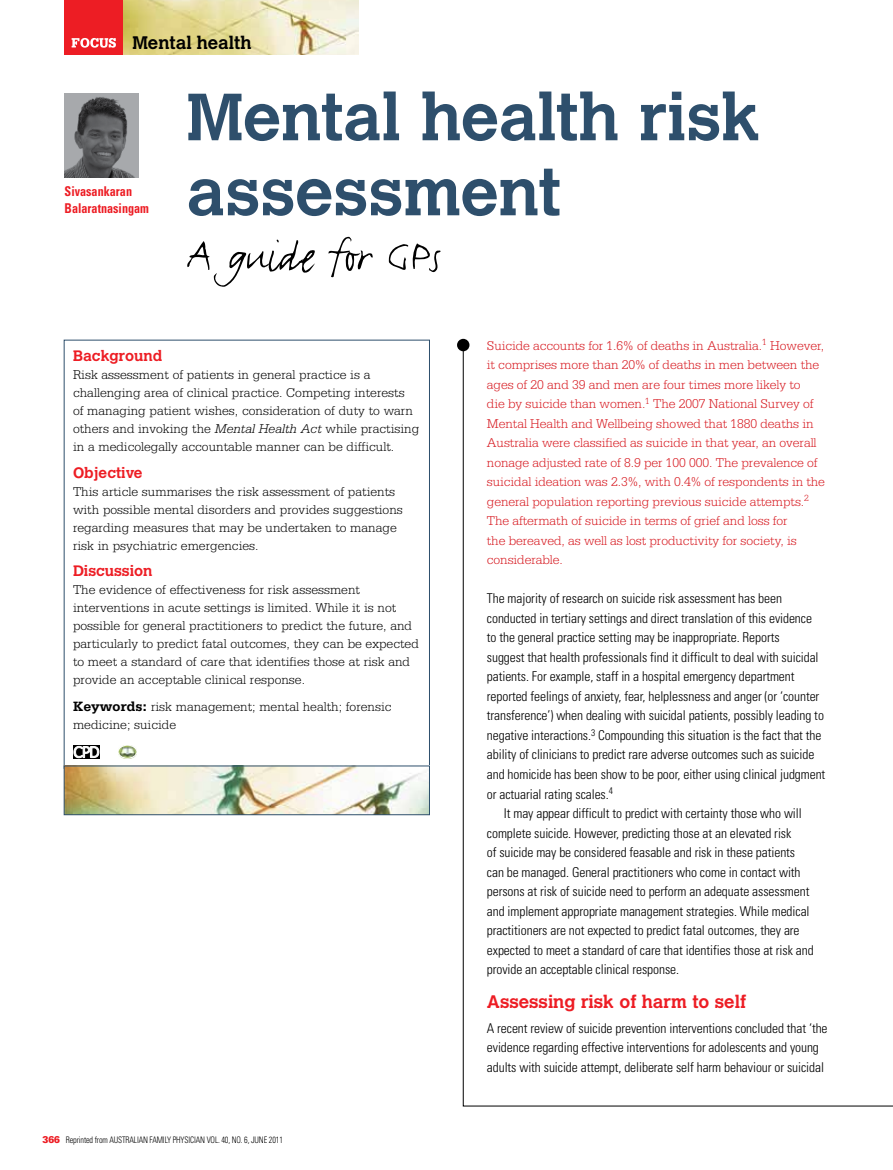
<style>
.page{position:relative;width:893px;height:1170px;background:#fff}
.page>*{position:absolute;margin:0;border:0;box-sizing:border-box;transform-origin:0 0}
.t1{font:700 66px/75px "Calvert";letter-spacing:-.005em;color:#2e4f6c}
.t2{font:51px "FF Justlefthand";letter-spacing:-.01em;color:#000}
.t3{font:700 18px "Calvert";color:#ed1d24}
.t4{font:700 18px "Calvert";color:#000}
.t5{font:700 15px "Calvert";color:#ed1d24}
.t6{font:300 condensed 13.5px/19.5px "Univers LT";letter-spacing:-.005em;color:#000}
.t7{font:300 13.5px/18px "Serifa LT";color:#000}
.t8{font:300 13.5px/19.5px "Serifa LT";letter-spacing:-.005em;color:#d71920}
.t9{font:700 condensed 13.5px/16.5px "Univers LT";color:#ed1d24;scale:.9 1}
.t10{font:300 condensed 9px "Univers LT";letter-spacing:-.015em;color:#000;scale:.9 1}
.s1{font-style:italic}
.s2{font-weight:700;font-size:14.25px}
.s3{font-family:"Serifa LT";font-weight:900;font-stretch:normal;font-size:10.5px;color:#ed1d24}
</style>
<div class="page">
<img style="left:123px;top:0;width:235px;height:55px">
<div style="left:65px;top:0;width:58px;height:55px;background:#ed1d24"></div>
<svg style="left:72px;top:38px;width:44px;height:10px"></svg>
<svg style="left:462px;top:348px;width:431px;height:758px"></svg>
<div style="left:457px;top:339px;width:12px;height:12px;background:#000;border-radius:50%"></div>
<img style="left:65px;top:94px;width:74px;height:84px">
<svg style="left:73px;top:745px;width:27px;height:13px"></svg>
<svg style="left:74px;top:746px;width:25px;height:11px"></svg>
<img style="left:118px;top:745px;width:19px;height:13px">
<div style="left:118px;top:745px;width:19px;height:13px;border:1px solid #fff;border-radius:50%"></div>
<img style="left:66px;top:767px;width:362px;height:46px">
<div style="left:64px;top:765px;width:366px;height:50px;border:1px solid #2e4f6c"></div>
<h3 class="t4" style="left:132px;top:31px;width:121px">Mental health</h3>
<p class="t9" style="left:65px;top:183px;width:95px">Sivasankaran<br>Balaratnasingam</p>
<h1 class="t1" style="left:186px;top:78px;width:575px">Mental health risk assessment</h1>
<h2 class="t2" style="left:186px;top:224px;width:256px">A guide for GPs</h2>
<p class="t5" style="left:73px;top:346px;width:91px">Background</p>
<p class="t7" style="left:73px;top:365px;width:348px">Risk assessment of patients in general practice is a challenging area of clinical practice. Competing interests<br>of managing patient wishes, consideration of duty to warn others and invoking the <span class="s1">Mental Health Act</span> while practising in a medicolegally accountable manner can be difficult.</p>
<p class="t5" style="left:73px;top:462px;width:71px">Objective</p>
<p class="t7" style="left:73px;top:482px;width:331px">This article summarises the risk assessment of patients with possible mental disorders and provides suggestions regarding measures that may be undertaken to manage risk in psychiatric emergencies.</p>
<p class="t5" style="left:73px;top:561px;width:81px">Discussion</p>
<p class="t7" style="left:73px;top:580px;width:347px">The evidence of effectiveness for risk assessment interventions in acute settings is limited. While it is not possible for general practitioners to predict the future, and particularly to predict fatal outcomes, they can be expected to meet a standard of care that identifies those at risk and provide an acceptable clinical response.</p>
<p class="t7" style="left:73px;top:697px;width:320px"><span class="s2">Keywords:</span> risk management; mental health; forensic medicine; suicide</p>
<p class="t10" style="left:43px;top:1133px;width:269px"><span class="s3">366</span> Reprinted from Australian Fami ly Physician Vol. 40, No. 6, JUN E 2011</p>
<p class="t8" style="left:487px;top:336px;width:340px">Suicide accounts for 1.6% of deaths in Australia.<sup>1</sup> However, it comprises more than 20% of deaths in men between the ages of 20 and 39 and men are four times more likely to<br>die by suicide than women.<sup>1</sup> The 2007 National Survey of Mental Health and Wellbeing showed that 1880 deaths in Australia were classified as suicide in that year, an overall nonage adjusted rate of 8.9 per 100 000. The prevalence of suicidal ideation was 2.3%, with 0.4% of respondents in the general population reporting previous suicide attempts.<sup>2<br></sup>The aftermath of suicide in terms of grief and loss for<br>the bereaved, as well as lost productivity for society, is considerable.</p>
<p class="t6" style="left:487px;top:589px;width:297px">The majority of research on suicide risk assessment has been</p>
<p class="t6" style="left:487px;top:608px;width:327px">conducted in tertiary settings and direct translation of this evidence</p>
<p class="t6" style="left:487px;top:628px;width:294px">to the general practice setting may be inappropriate. Reports</p>
<p class="t6" style="left:487px;top:647px;width:333px">suggest that health professionals find it difficult to deal with suicidal</p>
<p class="t6" style="left:487px;top:667px;width:309px">patients. For example, staff in a hospital emergency department</p>
<p class="t6" style="left:487px;top:686px;width:334px">reported feelings of anxiety, fear, helplessness and anger (or ‘counter</p>
<p class="t6" style="left:487px;top:705px;width:339px">transference’) when dealing with suicidal patients, possibly leading to</p>
<p class="t6" style="left:487px;top:725px;width:336px">negative interactions.<sup>3</sup> Compounding this situation is the fact that the</p>
<p class="t6" style="left:487px;top:745px;width:329px">ability of clinicians to predict rare adverse outcomes such as suicide</p>
<p class="t6" style="left:487px;top:764px;width:340px">and homicide has been show to be poor, either using clinical judgment</p>
<p class="t6" style="left:487px;top:784px;width:128px">or actuarial rating scales.<sup>4</sup></p>
<p class="t6" style="left:504px;top:803px;width:299px">It may appear difficult to predict with certainty those who will</p>
<p class="t6" style="left:487px;top:823px;width:306px">complete suicide. However, predicting those at an elevated risk</p>
<p class="t6" style="left:487px;top:842px;width:310px">of suicide may be considered feasable and risk in these patients</p>
<p class="t6" style="left:487px;top:862px;width:315px">can be managed. General practitioners who come in contact with</p>
<p class="t6" style="left:487px;top:881px;width:324px">persons at risk of suicide need to perform an adequate assessment</p>
<p class="t6" style="left:487px;top:901px;width:324px">and implement appropriate management strategies. While medical</p>
<p class="t6" style="left:487px;top:920px;width:314px">practitioners are not expected to predict fatal outcomes, they are</p>
<p class="t6" style="left:487px;top:939px;width:328px">expected to meet a standard of care that identifies those at risk and</p>
<p class="t6" style="left:487px;top:959px;width:194px">provide an acceptable clinical response.</p>
<h3 class="t3" style="left:487px;top:990px;width:261px">Assessing risk of harm to self</h3>
<p class="t6" style="left:487px;top:1018px;width:342px">A recent review of suicide prevention interventions concluded that ‘the evidence regarding effective interventions for adolescents and young adults with suicide attempt, deliberate self harm behaviour or suicidal</p>
</div>
